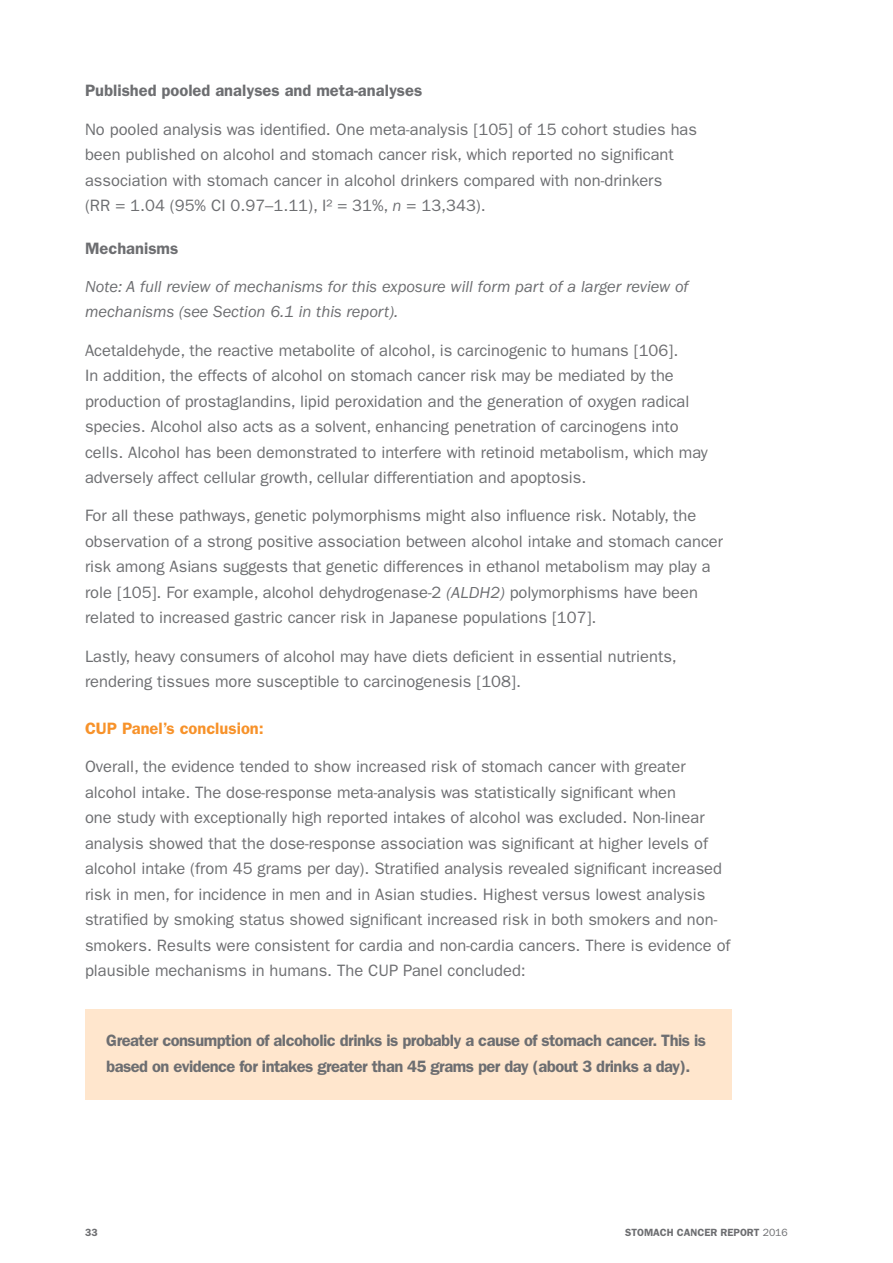
<style>
.page{position:relative;width:893px;height:1263px;background:#fff}
.page>*{position:absolute;margin:0;border:0;box-sizing:border-box;transform-origin:0 0}
.t1{font:16.5px/25.5px "ITC Franklin Gothic Std";color:#6d6e71}
.t2{font:600 16.5px/25.5px "ITC Franklin Gothic Std";letter-spacing:-.03em;color:#6d6e71}
.t3{font:italic 16.5px/25.5px "ITC Franklin Gothic Std";color:#6d6e71}
.t4{font:600 16.5px "ITC Franklin Gothic Std";color:#6d6e71}
.t5{font:600 16.5px "ITC Franklin Gothic Std";color:#f7922a}
.t6{font:600 10.5px "ITC Franklin Gothic Std";color:#6d6e71}
.s1{font-style:italic}
.s2{font-weight:400}
</style>
<div class="page">
<div style="left:85px;top:1009px;width:646px;height:91px;background:#ffe6cd"></div>
<p class="t4" style="left:85px;top:81px;width:339px">Published pooled analyses and meta-analyses</p>
<p class="t1" style="left:85px;top:116px;width:613px">No pooled analysis was identified. One meta-analysis [105] of 15 cohort studies has been published on alcohol and stomach cancer risk, which reported no significant association with stomach cancer in alcohol drinkers compared with non-drinkers<br>(RR = 1.04 (95% CI 0.97–1.11), I² = 31%, <span class="s1">n</span> = 13,343).</p>
<p class="t4" style="left:85px;top:238px;width:95px">Mechanisms</p>
<p class="t3" style="left:85px;top:274px;width:605px">Note: A full review of mechanisms for this exposure will form part of a larger review of mechanisms (see Section 6.1 in this report).</p>
<p class="t1" style="left:85px;top:337px;width:624px">Acetaldehyde, the reactive metabolite of alcohol, is carcinogenic to humans [106].<br>In addition, the effects of alcohol on stomach cancer risk may be mediated by the production of prostaglandins, lipid peroxidation and the generation of oxygen radical species. Alcohol also acts as a solvent, enhancing penetration of carcinogens into cells. Alcohol has been demonstrated to interfere with retinoid metabolism, which may adversely affect cellular growth, cellular differentiation and apoptosis.</p>
<p class="t1" style="left:85px;top:503px;width:640px">For all these pathways, genetic polymorphisms might also influence risk. Notably, the observation of a strong positive association between alcohol intake and stomach cancer risk among Asians suggests that genetic differences in ethanol metabolism may play a role [105]. For example, alcohol dehydrogenase-2 <span class="s1">(ALDH2)</span> polymorphisms have been related to increased gastric cancer risk in Japanese populations [107].</p>
<p class="t1" style="left:85px;top:643px;width:593px">Lastly, heavy consumers of alcohol may have diets deficient in essential nutrients, rendering tissues more susceptible to carcinogenesis [108].</p>
<p class="t5" style="left:85px;top:718px;width:180px">CUP Panel’s conclusion:</p>
<p class="t1" style="left:85px;top:754px;width:647px">Overall, the evidence tended to show increased risk of stomach cancer with greater alcohol intake. The dose-response meta-analysis was statistically significant when<br>one study with exceptionally high reported intakes of alcohol was excluded. Non-linear analysis showed that the dose-response association was significant at higher levels of alcohol intake (from 45 grams per day). Stratified analysis revealed significant increased risk in men, for incidence in men and in Asian studies. Highest versus lowest analysis stratified by smoking status showed significant increased risk in both smokers and non&shy;smokers. Results were consistent for cardia and non-cardia cancers. There is evidence of plausible mechanisms in humans. The CUP Panel concluded:</p>
<p class="t2" style="left:106px;top:1028px;width:601px">Greater consumption of alcoholic drinks is probably a cause of stomach cancer. This is based on evidence for intakes greater than 45 grams per day (about 3 drinks a day).</p>
<p class="t6" style="left:85px;top:1226px;width:14px">33</p>
<p class="t6" style="left:625px;top:1226px;width:164px">STOMACH CANCER REPORT <span class="s2">2016</span></p>
</div>
